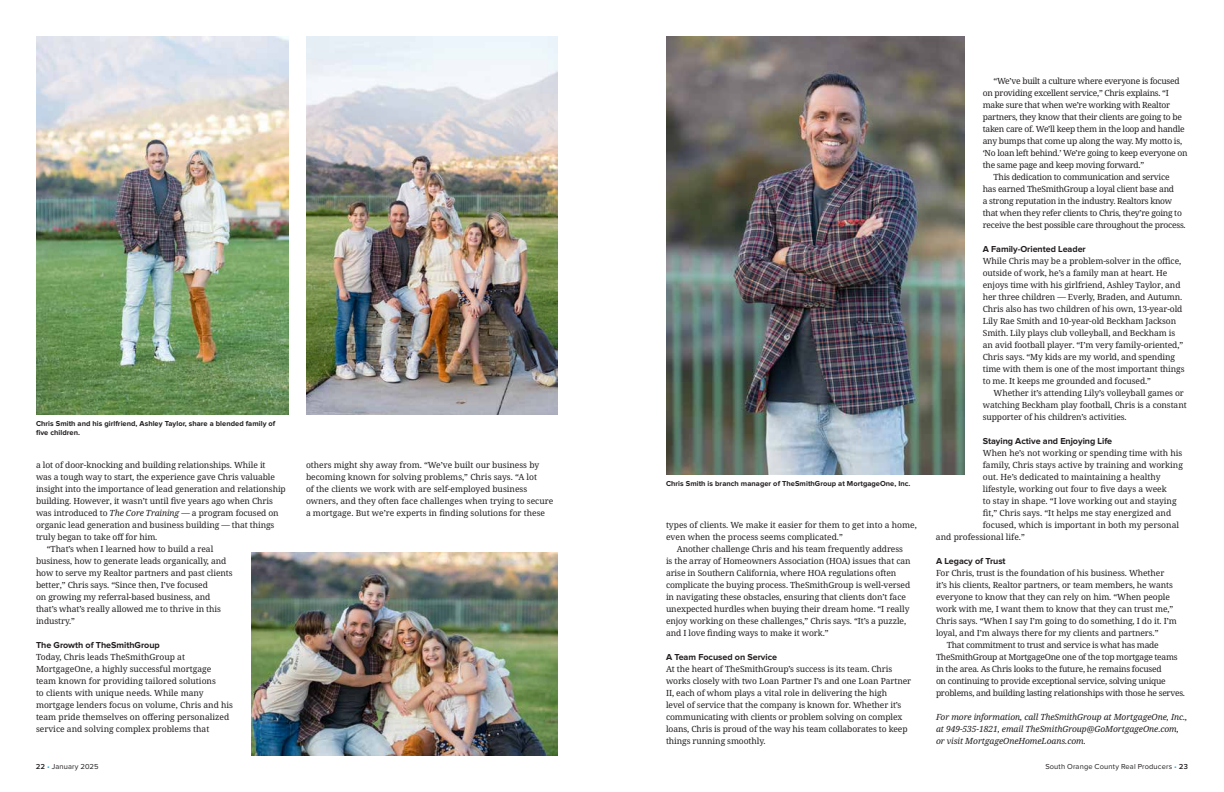
<style>
.page{position:relative;width:1224px;height:792px;background:#fff}
.page>*{position:absolute;margin:0;border:0;box-sizing:border-box;transform-origin:0 0}
.t1{font:700 9px "Proxima Nova";letter-spacing:-.005em;color:#231f20}
.t2{font:8.5px/12px "Avrile Serif";letter-spacing:-.01em;color:#231f20}
.t3{font:8.5px "Avrile Serif";letter-spacing:-.03em;color:#231f20}
.t4{font:italic 8.5px/12px "Avrile Serif";letter-spacing:-.01em;color:#231f20}
.t5{font:700 7.5px/9px "Proxima Nova";letter-spacing:.005em;color:#231f20}
.t6{font:7.5px "Proxima Nova";letter-spacing:.02em;color:#231f20}
.s1{font-style:italic}
.s2{font-weight:600}
.s3{color:#19a8e0}
</style>
<div class="page">
<img style="left:36px;top:36px;width:252px;height:378px">
<img style="left:306px;top:36px;width:252px;height:378px">
<img style="left:252px;top:552px;width:306px;height:204px">
<img style="left:666px;top:36px;width:299px;height:438px">
<p class="t5" style="left:36px;top:419px;width:241px">Chris Smith and his girlfriend, Ashley Taylor, share a blended family of five children.</p>
<p class="t2" style="left:36px;top:459px;width:231px">a lot of door-knocking and building relationships. While it</p>
<p class="t2" style="left:36px;top:471px;width:241px">was a tough way to start, the experience gave Chris valuable</p>
<p class="t2" style="left:36px;top:483px;width:251px">insight into the importance of lead generation and relationship</p>
<p class="t2" style="left:36px;top:495px;width:238px">building. However, it wasn’t until five years ago when Chris</p>
<p class="t2" style="left:36px;top:507px;width:244px">was introduced to <span class="s1">The Core Training</span> — a program focused on</p>
<p class="t2" style="left:36px;top:519px;width:240px">organic lead generation and business building — that things</p>
<p class="t2" style="left:36px;top:531px;width:123px">truly began to take off for him.</p>
<p class="t2" style="left:47px;top:543px;width:168px">“That’s when I learned how to build a real</p>
<p class="t2" style="left:36px;top:555px;width:192px">business, how to generate leads organically, and</p>
<p class="t2" style="left:36px;top:567px;width:198px">how to serve my Realtor partners and past clients</p>
<p class="t2" style="left:36px;top:579px;width:173px">better,” Chris says. “Since then, I’ve focused</p>
<p class="t2" style="left:36px;top:591px;width:176px">on growing my referral-based business, and</p>
<p class="t2" style="left:36px;top:603px;width:187px">that’s what’s really allowed me to thrive in this</p>
<p class="t2" style="left:36px;top:615px;width:40px">industry.”</p>
<p class="t1" style="left:36px;top:641px;width:125px">The Growth of TheSmithGroup</p>
<p class="t2" style="left:36px;top:651px;width:199px">Today, Chris leads TheSmithGroup at MortgageOne, a highly successful mortgage team known for providing tailored solutions<br>to clients with unique needs. While many mortgage lenders focus on volume, Chris and his team pride themselves on offering personalized service and solving complex problems that</p>
<p class="t2" style="left:306px;top:459px;width:249px">others might shy away from. “We’ve built our business by becoming known for solving problems,” Chris says. “A lot<br>of the clients we work with are self-employed business owners, and they often face challenges when trying to secure a mortgage. But we’re experts in finding solutions for these</p>
<p class="t5" style="left:666px;top:479px;width:246px">Chris Smith is branch manager of TheSmithGroup at MortgageOne, Inc.</p>
<p class="t2" style="left:666px;top:519px;width:252px">types of clients. We make it easier for them to get into a home,</p>
<p class="t2" style="left:666px;top:531px;width:178px">even when the process seems complicated.”</p>
<p class="t2" style="left:677px;top:543px;width:228px">Another challenge Chris and his team frequently address</p>
<p class="t2" style="left:666px;top:555px;width:246px">is the array of Homeowners Association (HOA) issues that can</p>
<p class="t2" style="left:666px;top:567px;width:232px">arise in Southern California, where HOA regulations often</p>
<p class="t2" style="left:666px;top:579px;width:246px">complicate the buying process. TheSmithGroup is well-versed</p>
<p class="t2" style="left:666px;top:591px;width:241px">in navigating these obstacles, ensuring that clients don’t face</p>
<p class="t2" style="left:666px;top:603px;width:245px">unexpected hurdles when buying their dream home. “I really</p>
<p class="t2" style="left:666px;top:615px;width:242px">enjoy working on these challenges,” Chris says. “It’s a puzzle,</p>
<p class="t2" style="left:666px;top:627px;width:164px">and I love finding ways to make it work.”</p>
<p class="t1" style="left:666px;top:653px;width:113px">A Team Focused on Service</p>
<p class="t2" style="left:666px;top:663px;width:247px">At the heart of TheSmithGroup’s success is its team. Chris works closely with two Loan Partner I’s and one Loan Partner II, each of whom plays a vital role in delivering the high<br>level of service that the company is known for. Whether it’s communicating with clients or problem solving on complex loans, Chris is proud of the way his team collaborates to keep things running smoothly.</p>
<p class="t3" style="left:994px;top:75px;width:188px">“We’ve built a culture where everyone is focused</p>
<p class="t3" style="left:983px;top:87px;width:188px">on providing excellent service,” Chris explains. “I</p>
<p class="t3" style="left:983px;top:99px;width:189px">make sure that when we’re working with Realtor</p>
<p class="t3" style="left:983px;top:111px;width:201px">partners, they know that their clients are going to be</p>
<p class="t3" style="left:983px;top:123px;width:203px">taken care of. We’ll keep them in the loop and handle</p>
<p class="t3" style="left:983px;top:135px;width:201px">any bumps that come up along the way. My motto is,</p>
<p class="t3" style="left:983px;top:147px;width:206px">‘No loan left behind.’ We’re going to keep everyone on</p>
<p class="t3" style="left:983px;top:159px;width:163px">the same page and keep moving forward.”</p>
<p class="t3" style="left:994px;top:171px;width:177px">This dedication to communication and service</p>
<p class="t3" style="left:983px;top:183px;width:193px">has earned TheSmithGroup a loyal client base and</p>
<p class="t3" style="left:983px;top:195px;width:191px">a strong reputation in the industry. Realtors know</p>
<p class="t3" style="left:983px;top:207px;width:201px">that when they refer clients to Chris, they’re going to</p>
<p class="t3" style="left:983px;top:219px;width:204px">receive the best possible care throughout the process.</p>
<p class="t1" style="left:983px;top:245px;width:105px">A Family-Oriented Leader</p>
<p class="t2" style="left:983px;top:255px;width:203px">While Chris may be a problem-solver in the office, outside of work, he’s a family man at heart. He enjoys time with his girlfriend, Ashley Taylor, and her three children — Everly, Braden, and Autumn.<br>Chris also has two children of his own, 13-year-old Lily Rae Smith and 10-year-old Beckham Jackson Smith. Lily plays club volleyball, and Beckham is an avid football player. “I’m very family-oriented,” Chris says. “My kids are my world, and spending time with them is one of the most important things to me. It keeps me grounded and focused.”</p>
<p class="t2" style="left:983px;top:387px;width:205px;text-indent:11px">Whether it’s attending Lily’s volleyball games or watching Beckham play football, Chris is a constant supporter of his children’s activities.</p>
<p class="t1" style="left:983px;top:437px;width:131px">Staying Active and Enjoying Life</p>
<p class="t2" style="left:983px;top:447px;width:201px">When he’s not working or spending time with his</p>
<p class="t2" style="left:983px;top:459px;width:202px">family, Chris stays active by training and working</p>
<p class="t2" style="left:983px;top:471px;width:179px">out. He’s dedicated to maintaining a healthy</p>
<p class="t2" style="left:983px;top:483px;width:186px">lifestyle, working out four to five days a week</p>
<p class="t2" style="left:983px;top:495px;width:195px">to stay in shape. “I love working out and staying</p>
<p class="t2" style="left:983px;top:507px;width:190px">fit,” Chris says. “It helps me stay energized and</p>
<p class="t2" style="left:983px;top:519px;width:198px">focused, which is important in both my personal</p>
<p class="t2" style="left:936px;top:531px;width:90px">and professional life.”</p>
<p class="t1" style="left:936px;top:557px;width:71px">A Legacy of Trust</p>
<p class="t2" style="left:936px;top:567px;width:230px">For Chris, trust is the foundation of his business. Whether</p>
<p class="t2" style="left:936px;top:579px;width:238px">it’s his clients, Realtor partners, or team members, he wants</p>
<p class="t2" style="left:936px;top:591px;width:235px">everyone to know that they can rely on him. “When people</p>
<p class="t2" style="left:936px;top:603px;width:239px">work with me, I want them to know that they can trust me,”</p>
<p class="t2" style="left:936px;top:615px;width:242px">Chris says. “When I say I’m going to do something, I do it. I’m</p>
<p class="t2" style="left:936px;top:627px;width:224px">loyal, and I’m always there for my clients and partners.”</p>
<p class="t3" style="left:947px;top:639px;width:213px">That commitment to trust and service is what has made</p>
<p class="t3" style="left:936px;top:651px;width:243px">TheSmithGroup at MortgageOne one of the top mortgage teams</p>
<p class="t3" style="left:936px;top:663px;width:227px">in the area. As Chris looks to the future, he remains focused</p>
<p class="t3" style="left:936px;top:675px;width:231px">on continuing to provide exceptional service, solving unique</p>
<p class="t3" style="left:936px;top:687px;width:251px">problems, and building lasting relationships with those he serves.</p>
<p class="t4" style="left:936px;top:711px;width:253px">For more information, call TheSmithGroup at MortgageOne, Inc., at 949-535-1821, email TheSmithGroup@GoMortgageOne.com, or visit MortgageOneHomeLoans.com.</p>
<p class="t6" style="left:36px;top:762px;width:64px"><span class="s2">22</span> <span class="s3">•</span> January 2025</p>
<p class="t6" style="left:1045px;top:762px;width:144px">South Orange County Real Producers <span class="s3">•</span> <span class="s2">23</span></p>
</div>
